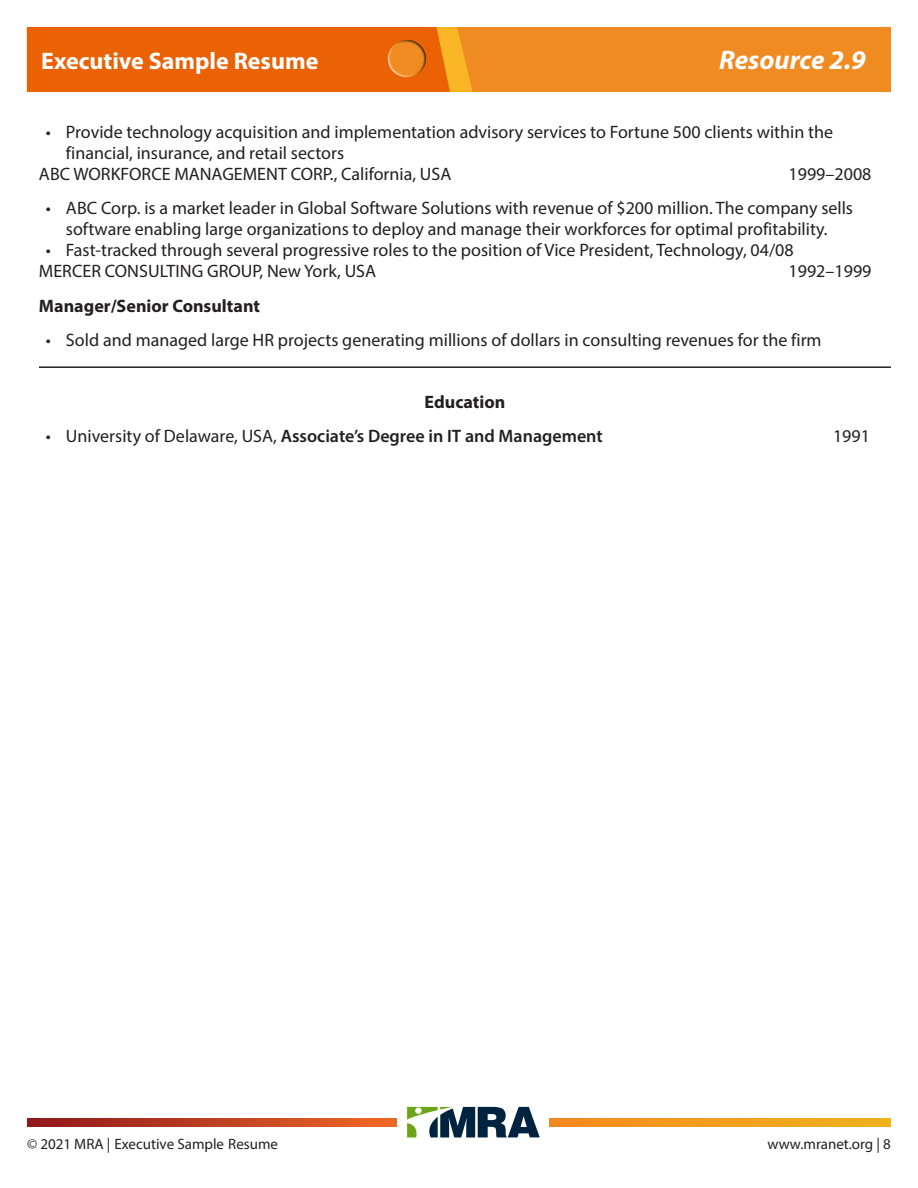
<style>
.page{position:relative;width:918px;height:1188px;background:#fff}
.page>*{position:absolute;margin:0;border:0;box-sizing:border-box;transform-origin:0 0}
.t1{font:italic 700 27px "Myriad Pro";color:#fff}
.t2{font:700 24px "Myriad Pro";color:#fff}
.body{font:18px/21px "Myriad Pro";color:#231f20}
.t3{font:600 18px "Myriad Pro";color:#231f20}
.Subhead{font:700 18px "Myriad Pro";color:#231f20}
.t4{font:15px "Myriad Pro";color:#231f20}
.s1{font-weight:400}
</style>
<div class="page">
<div style="left:27px;top:27px;width:864px;height:65px;background:#f08b21"></div>
<svg style="left:26px;top:27px;width:447px;height:65px;background:#ea6706"></svg>
<div style="left:385px;top:40px;width:32px;height:38px;background:#fff;opacity:.75"></div>
<div style="left:393px;top:38px;width:34px;height:40px;background:#231f20;opacity:.75"></div>
<svg style="left:27px;top:1118px;width:864px;height:9px;background:#d76d1f"></svg>
<div style="left:397px;top:1107px;width:151px;height:31px;background:#fff"></div>
<svg style="left:407px;top:1107px;width:133px;height:30px"></svg>
<hr style="left:39px;top:366px;width:852px;height:2px;background:#231f20">
<h2 class="t2" style="left:41px;top:45px;width:279px">Executive Sample Resume</h2>
<h1 class="t1" style="left:719px;top:42px;width:148px">Resource 2.9</h1>
<p class="body" style="left:66px;top:121px;width:769px;text-indent:-20px">• Provide technology acquisition and implementation advisory services to Fortune 500 clients within the financial, insurance, and retail sectors</p>
<p class="body" style="left:39px;top:163px;width:414px">ABC WORKFORCE MANAGEMENT CORP., California, USA</p>
<p class="body" style="left:789px;top:163px;width:84px">1999–2008</p>
<p class="body" style="left:46px;top:197px;width:809px;text-align:center">• ABC Corp. is a market leader in Global Software Solutions with revenue of $200 million. The company sells software enabling large organizations to deploy and manage their workforces for optimal profitability.</p>
<p class="body" style="left:46px;top:239px;width:749px">• Fast-tracked through several progressive roles to the position of Vice President, Technology, 04/08</p>
<p class="body" style="left:39px;top:260px;width:339px">MERCER CONSULTING GROUP, New York, USA</p>
<p class="body" style="left:789px;top:260px;width:84px">1992–1999</p>
<p class="Subhead" style="left:39px;top:294px;width:223px">Manager/Senior Consultant</p>
<p class="body" style="left:46px;top:329px;width:777px">• Sold and managed large HR projects generating millions of dollars in consulting revenues for the firm</p>
<p class="Subhead" style="left:425px;top:390px;width:82px">Education</p>
<p class="t3" style="left:46px;top:425px;width:559px"><span class="s1">• University of Delaware, USA,</span> Associate’s Degree in IT and Management</p>
<p class="body" style="left:833px;top:425px;width:38px">1991</p>
<p class="t4" style="left:27px;top:1135px;width:253px">© 2021 MRA | Executive Sample Resume</p>
<p class="t4" style="left:768px;top:1135px;width:125px">www.mranet.org | 8</p>
</div>
